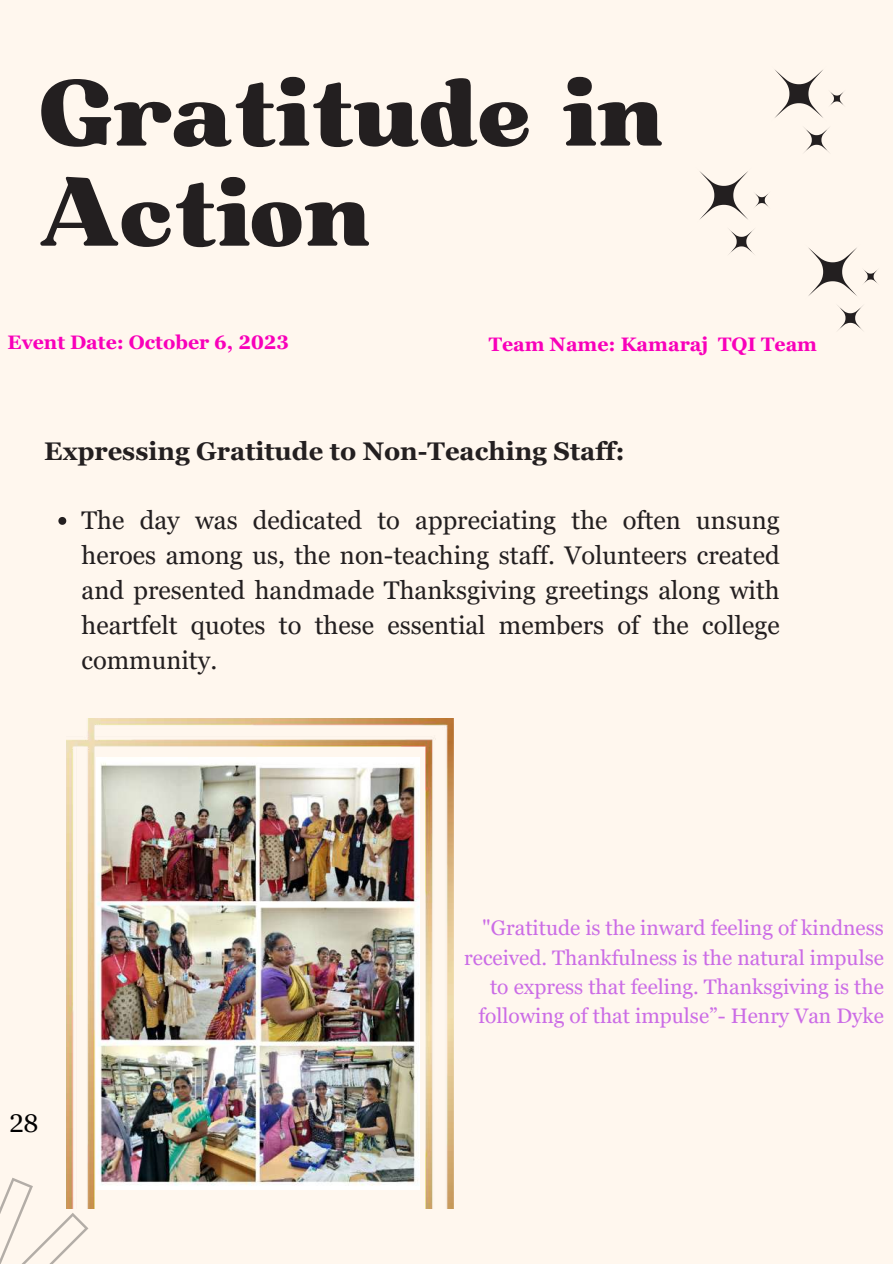
<style>
.page{position:relative;width:893px;height:1264px;background:#fff}
.page>*{position:absolute;margin:0;border:0;box-sizing:border-box;transform-origin:0 0}
.t1{font:90.15px/100.1px "Bugaki";color:#231f20}
.t2{font:25.5px/34.8px "Georgia Pro";color:#231f20;text-align:justify}
.t3{font:700 25.5px "Georgia Pro";color:#231f20}
.t4{font:25.5px "Georgia Pro";color:#000}
.t5{font:21px/29.2px "Georgia Pro";color:#cb6ce6;text-align:right}
.t6{font:700 19.5px "Georgia Pro";color:#f800ba}
</style>
<div class="page">
<div style="left:0;top:0;width:892px;height:1263px;background:#fff7ee"></div>
<svg style="left:0;top:1178px;width:95px;height:85px"></svg>
<svg style="left:699px;top:171px;width:70px;height:84px"></svg>
<svg style="left:774px;top:69px;width:70px;height:84px"></svg>
<svg style="left:808px;top:247px;width:70px;height:84px"></svg>
<svg style="left:58px;top:517px;width:8px;height:8px"></svg>
<img style="left:66px;top:718px;width:387px;height:490px">
<h1 class="t1" style="left:38px;top:67px;width:626px">Gratitude in<br>Action</h1>
<p class="t6" style="left:8px;top:331px;width:283px">Event Date: October 6, 2023</p>
<p class="t6" style="left:488px;top:333px;width:330px">Team Name: Kamaraj TQI Team</p>
<p class="t3" style="left:44px;top:436px;width:582px">Expressing Gratitude to Non-Teaching Staff:</p>
<p class="t2" style="left:81px;top:503px;width:699px">The day was dedicated to appreciating the often unsung heroes among us, the non-teaching staff. Volunteers created and presented handmade Thanksgiving greetings along with heartfelt quotes to these essential members of the college community.</p>
<p class="t4" style="left:9px;top:1108px;width:30px">28</p>
<p class="t5" style="left:464px;top:913px;width:421px">"Gratitude is the inward feeling of kindness received. Thankfulness is the natural impulse to express that feeling. Thanksgiving is the following of that impulse”- Henry Van Dyke</p>
</div>
